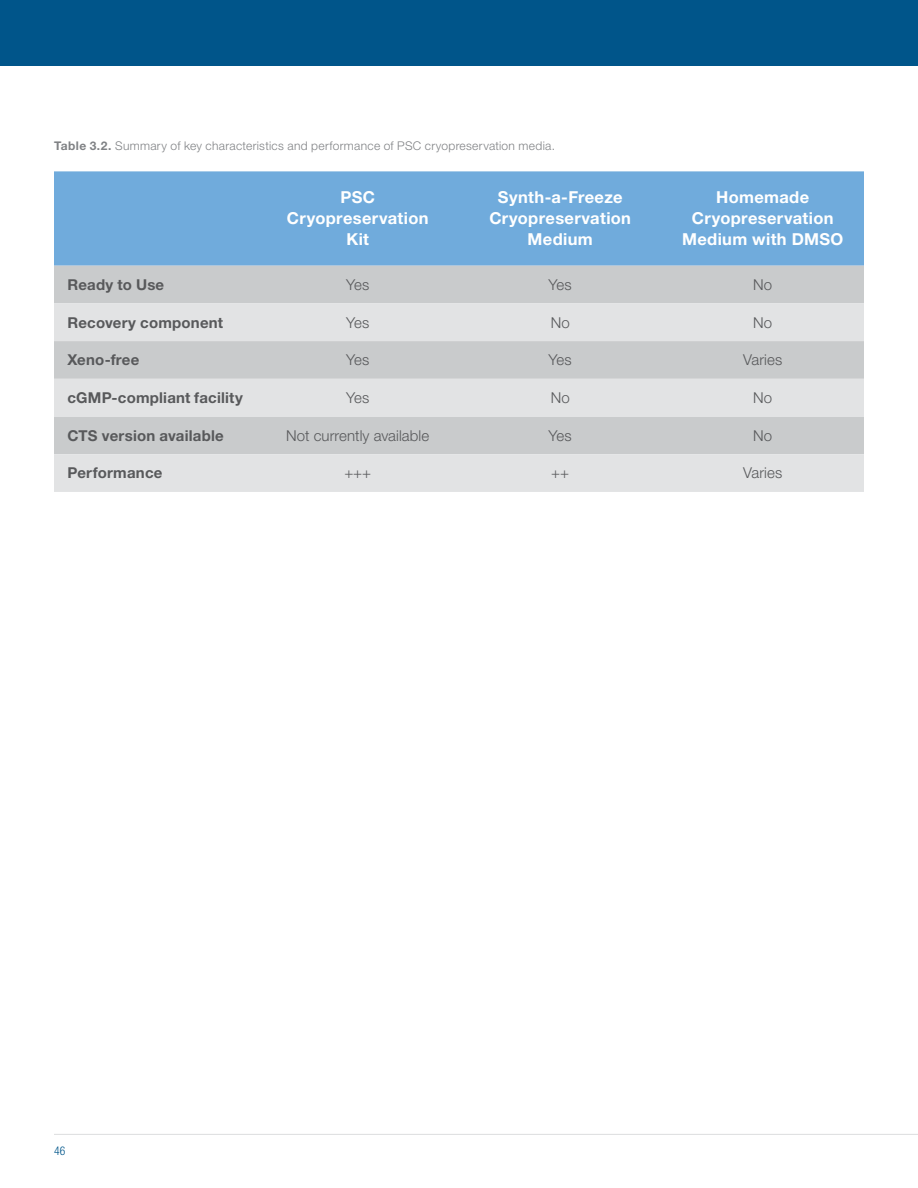
<style>
.page{position:relative;width:918px;height:1188px;background:#fff}
.page>*{position:absolute;margin:0;border:0;box-sizing:border-box;transform-origin:0 0}
.t1{font:700 16.5px/21px "Helvetica Neue LT Std";letter-spacing:.02em;color:#fff;text-align:center}
.t2{font:700 15px "Helvetica Neue LT Std";letter-spacing:.015em;color:#58595b}
.t3{font:300 15px "Helvetica Neue LT Std";letter-spacing:.005em;color:#58595b}
.t4{font:300 12px "Helvetica Neue LT Std";letter-spacing:.025em;color:#808285}
.t5{font:300 condensed 12px "Helvetica Neue LT Std";color:#00558a}
.s1{font-weight:700}
</style>
<div class="page">
<div style="left:0;top:0;width:918px;height:66px;background:#00558a"></div>
<hr style="left:54px;top:1134px;width:864px;height:1px;background:#dcddde">
<div style="left:54px;top:171px;width:810px;height:95px;background:#70abdc"></div>
<div style="left:54px;top:266px;width:810px;height:37px;background:#c9cbcc"></div>
<svg style="left:54px;top:303px;width:810px;height:189px;background:#d8d9da"></svg>
<p class="t4" style="left:54px;top:141px;width:503px"><span class="s1">Table 3.2.</span> Summary of key characteristics and performance of PSC cryopreservation media.</p>
<p class="t1" style="left:287px;top:189px;width:143px">PSC<br>Cryopreservation<br>Kit</p>
<p class="t1" style="left:489px;top:189px;width:143px">Synth-a-Freeze<br>Cryopreservation<br>Medium</p>
<p class="t1" style="left:682px;top:189px;width:163px">Homemade<br>Cryopreservation<br>Medium with DMSO</p>
<p class="t2" style="left:68px;top:279px;width:98px">Ready to Use</p>
<p class="t3" style="left:346px;top:279px;width:25px">Yes</p>
<p class="t3" style="left:549px;top:279px;width:25px">Yes</p>
<p class="t3" style="left:753px;top:279px;width:21px">No</p>
<p class="t2" style="left:68px;top:317px;width:157px">Recovery component</p>
<p class="t3" style="left:346px;top:317px;width:25px">Yes</p>
<p class="t3" style="left:551px;top:317px;width:21px">No</p>
<p class="t3" style="left:753px;top:317px;width:21px">No</p>
<p class="t2" style="left:68px;top:355px;width:73px">Xeno-free</p>
<p class="t3" style="left:346px;top:355px;width:25px">Yes</p>
<p class="t3" style="left:549px;top:355px;width:25px">Yes</p>
<p class="t3" style="left:743px;top:355px;width:41px">Varies</p>
<p class="t2" style="left:68px;top:392px;width:177px">cGMP-compliant facility</p>
<p class="t3" style="left:346px;top:392px;width:25px">Yes</p>
<p class="t3" style="left:551px;top:392px;width:21px">No</p>
<p class="t3" style="left:753px;top:392px;width:21px">No</p>
<p class="t2" style="left:68px;top:430px;width:158px">CTS version available</p>
<p class="t3" style="left:286px;top:430px;width:144px">Not currently available</p>
<p class="t3" style="left:549px;top:430px;width:25px">Yes</p>
<p class="t3" style="left:753px;top:430px;width:21px">No</p>
<p class="t2" style="left:68px;top:468px;width:96px">Performance</p>
<p class="t3" style="left:344px;top:468px;width:28px">+++</p>
<p class="t3" style="left:551px;top:468px;width:19px">++</p>
<p class="t3" style="left:743px;top:468px;width:41px">Varies</p>
<p class="t5" style="left:54px;top:1144px;width:13px">46</p>
</div>
